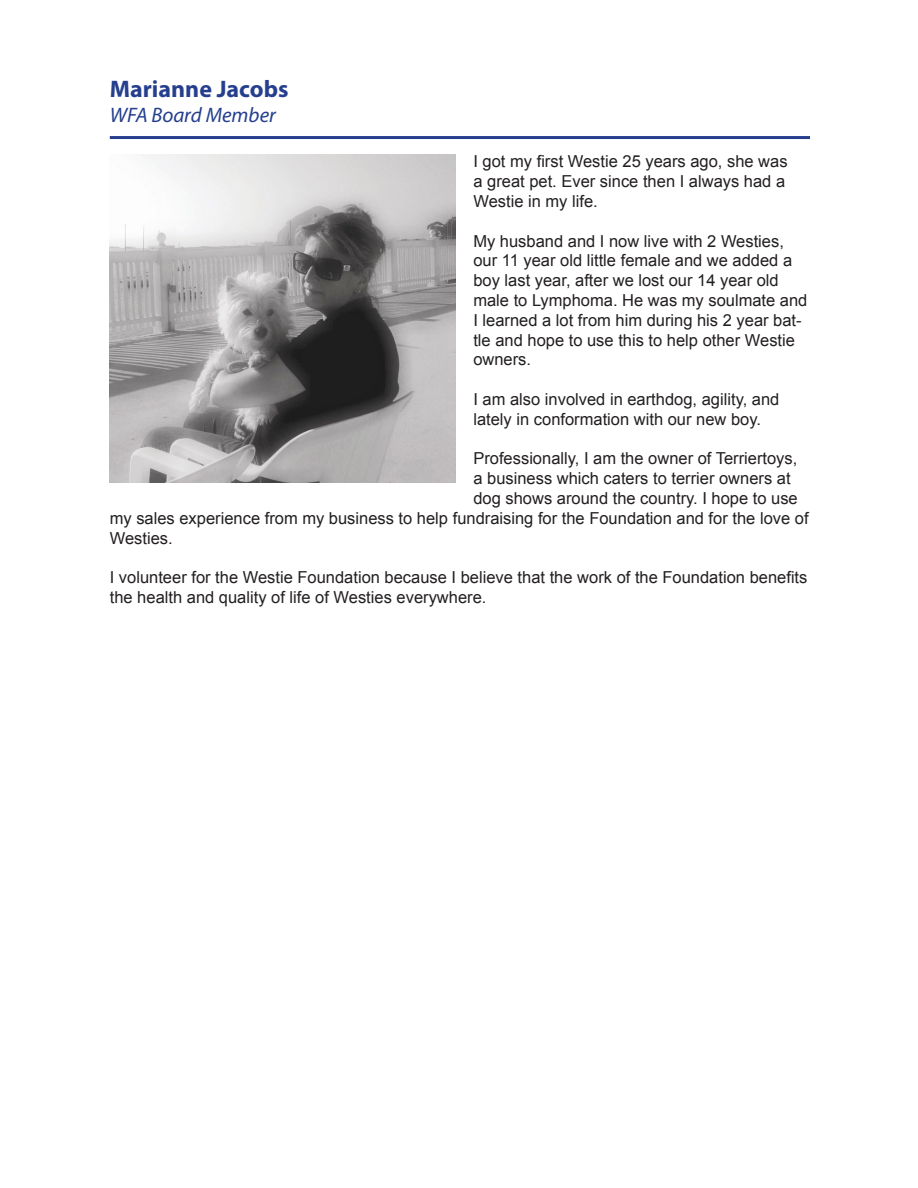
<style>
.page{position:relative;width:918px;height:1188px;background:#fff}
.page>*{position:absolute;margin:0;border:0;box-sizing:border-box;transform-origin:0 0}
.Head_1{font:700 24px "Myriad Pro";color:#253f8e}
.Head_2{font:italic 21px "Myriad Pro";color:#253f8e}
.t1{font:16.5px/19.8px "Arial";color:#231f20}
</style>
<div class="page">
<hr style="left:110px;top:136px;width:700px;height:3px;background:#253f8e">
<img style="left:110px;top:155px;width:345px;height:328px">
<p class="Head_1" style="left:110px;top:73px;width:180px">Marianne Jacobs</p>
<p class="Head_2" style="left:110px;top:102px;width:168px">WFA Board Member</p>
<p class="t1" style="left:473px;top:152px;width:316px">I got my first Westie 25 years ago, she was a great pet. Ever since then I always had a<br>Westie in my life.</p>
<p class="t1" style="left:473px;top:231px;width:336px">My husband and I now live with 2 Westies, our 11 year old little female and we added a boy last year, after we lost our 14 year old male to Lymphoma. He was my soulmate and I learned a lot from him during his 2 year bat&shy;tle and hope to use this to help other Westie owners.</p>
<p class="t1" style="left:473px;top:389px;width:308px">I am also involved in earthdog, agility, and lately in conformation with our new boy.</p>
<p class="t1" style="left:473px;top:449px;width:326px">Professionally, I am the owner of Terriertoys,</p>
<p class="t1" style="left:473px;top:469px;width:319px">a business which caters to terrier owners at</p>
<p class="t1" style="left:473px;top:488px;width:326px">dog shows around the country. I hope to use</p>
<p class="t1" style="left:110px;top:508px;width:700px">my sales experience from my business to help fundraising for the Foundation and for the love of</p>
<p class="t1" style="left:110px;top:528px;width:64px">Westies.</p>
<p class="t1" style="left:110px;top:568px;width:699px">I volunteer for the Westie Foundation because I believe that the work of the Foundation benefits the health and quality of life of Westies everywhere.</p>
</div>
